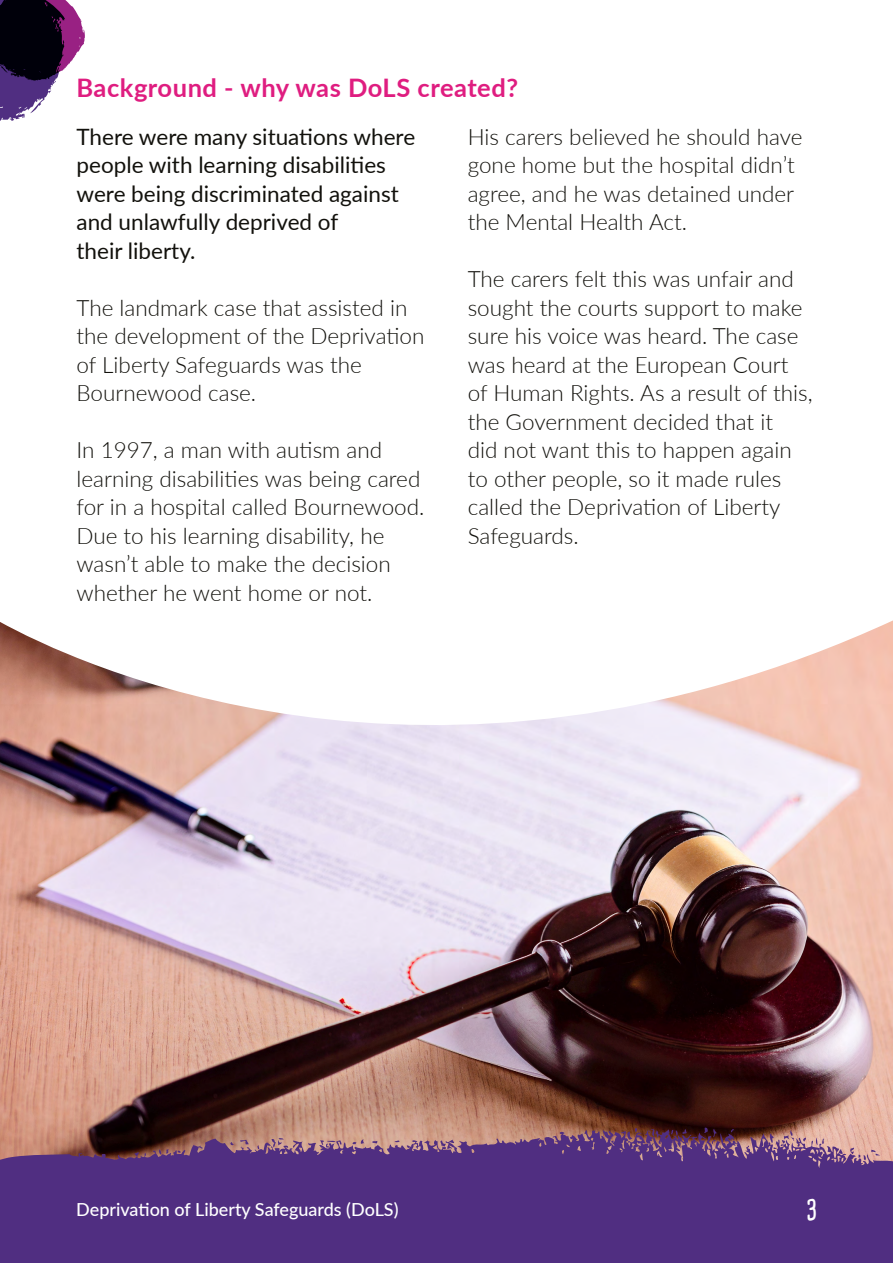
<style>
.page{position:relative;width:893px;height:1263px;background:#fff}
.page>*{position:absolute;margin:0;border:0;box-sizing:border-box;transform-origin:0 0}
.t1{font:700 27px "Cardenio Modern";color:#fff}
.Third_Heading_H3{font:700 25.5px "Lato";letter-spacing:.02em;color:#df1d80}
.t2{font:300 22.5px/28.5px "Lato";color:#12110c}
.t3{font:22.5px/28.5px "Lato";color:#12110c}
.t4{font:500 18px "Lato";color:#fff}
</style>
<div class="page">
<svg style="left:0;top:0;width:85px;height:121px"></svg>
<img style="left:0;top:620px;width:893px;height:507px">
<svg style="left:0;top:1127px;width:893px;height:136px;background:#5d397d"></svg>
<h3 class="Third_Heading_H3" style="left:77px;top:69px;width:443px">Background - why was DoLS created?</h3>
<p class="t3" style="left:77px;top:122px;width:340px">There were many situations where people with learning disabilities were being discriminated against and unlawfully deprived of<br>their liberty.</p>
<p class="t2" style="left:77px;top:293px;width:349px">The landmark case that assisted in the development of the Deprivation of Liberty Safeguards was the<br>Bournewood case.</p>
<p class="t2" style="left:468px;top:122px;width:336px">His carers believed he should have gone home but the hospital didn’t agree, and he was detained under the Mental Health Act.</p>
<p class="t2" style="left:468px;top:264px;width:346px">The carers felt this was unfair and sought the courts support to make sure his voice was heard. The case was heard at the European Court of Human Rights. As a result of this, the Government decided that it<br>did not want this to happen again to other people, so it made rules called the Deprivation of Liberty<br>Safeguards.</p>
<p class="t2" style="left:77px;top:435px;width:349px">In 1997, a man with autism and learning disabilities was being cared for in a hospital called Bournewood.<br>Due to his learning disability, he wasn’t able to make the decision whether he went home or not.</p>
<p class="t4" style="left:76px;top:1196px;width:324px">Deprivation of Liberty Safeguards (DoLS)</p>
<p class="t1" style="left:806px;top:1192px;width:13px">3</p>
</div>
